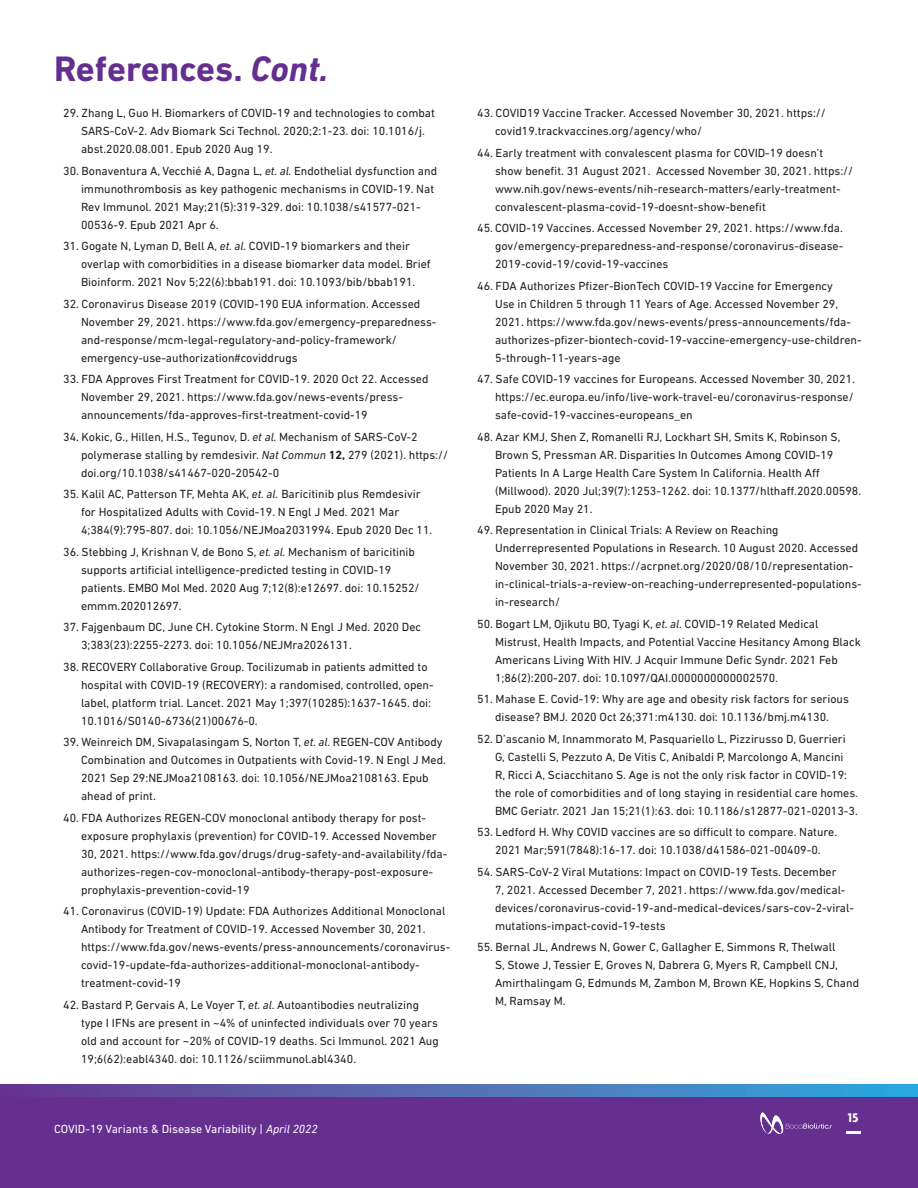
<style>
.page{position:relative;width:918px;height:1188px;background:#fff}
.page>*{position:absolute;margin:0;border:0;box-sizing:border-box;transform-origin:0 0}
.t1{font:700 36px "DIN Next LT Pro";color:#652f90}
.t2{font:700 13.5px "Agenda";color:#fff}
.t3{font:12px/18px "DIN Next LT Pro";color:#231f20}
.t4{font:12px "DIN Next LT Pro";color:#fff}
.s1{font-style:italic}
.s2{font-weight:700}
</style>
<div class="page">
<div style="left:0;top:1097px;width:918px;height:91px;background:#652f90"></div>
<svg style="left:0;top:1084px;width:918px;height:13px;background:#4f6eb5"></svg>
<hr style="left:847px;top:1131px;width:14px;height:3px;background:#fff">
<svg style="left:760px;top:1112px;width:72px;height:22px"></svg>
<p class="t1" style="left:54px;top:48px;width:276px">References. <span class="s1">Cont.</span></p>
<p class="t3" style="left:81px;top:104px;width:355px;text-indent:-18px">29. Zhang L, Guo H. Biomarkers of COVID-19 and technologies to combat<br>SARS-CoV-2. Adv Biomark Sci Technol. 2020;2:1-23. doi: 10.1016/j. abst.2020.08.001. Epub 2020 Aug 19.</p>
<p class="t3" style="left:81px;top:161px;width:358px;text-indent:-18px">30. Bonaventura A, Vecchié A, Dagna L, <span class="s1">et. al.</span> Endothelial dysfunction and immunothrombosis as key pathogenic mechanisms in COVID-19. Nat Rev Immunol. 2021 May;21(5):319-329. doi: 10.1038/s41577-021- 00536-9. Epub 2021 Apr 6.</p>
<p class="t3" style="left:81px;top:237px;width:351px;text-indent:-18px">31. Gogate N, Lyman D, Bell A, <span class="s1">et. al.</span> COVID-19 biomarkers and their overlap with comorbidities in a disease biomarker data model. Brief<br>Bioinform. 2021 Nov 5;22(6):bbab191. doi: 10.1093/bib/bbab191.</p>
<p class="t3" style="left:81px;top:294px;width:357px;text-indent:-18px">32. Coronavirus Disease 2019 (COVID-190 EUA information. Accessed November 29, 2021. https://www.fda.gov/emergency-preparedness&shy;and-response/mcm-legal-regulatory-and-policy-framework/ emergency-use-authorization#coviddrugs</p>
<p class="t3" style="left:81px;top:370px;width:349px;text-indent:-18px">33. FDA Approves First Treatment for COVID-19. 2020 Oct 22. Accessed<br>November 29, 2021. https://www.fda.gov/news-events/press&shy;announcements/fda-approves-first-treatment-covid-19</p>
<p class="t3" style="left:81px;top:427px;width:369px;text-indent:-18px">34. Kokic, G., Hillen, H.S., Tegunov, D. <span class="s1">et al.</span> Mechanism of SARS-CoV-2 polymerase stalling by remdesivir. <span class="s1">Nat Commun</span> <span class="s2">12,</span> 279 (2021). https:// doi.org/10.1038/s41467-020-20542-0</p>
<p class="t3" style="left:81px;top:485px;width:353px;text-indent:-18px">35. Kalil AC, Patterson TF, Mehta AK, <span class="s1">et. al.</span> Baricitinib plus Remdesivir for Hospitalized Adults with Covid-19. N Engl J Med. 2021 Mar<br>4;384(9):795-807. doi: 10.1056/NEJMoa2031994. Epub 2020 Dec 11.</p>
<p class="t3" style="left:81px;top:542px;width:340px;text-indent:-18px">36. Stebbing J, Krishnan V, de Bono S, <span class="s1">et. al.</span> Mechanism of baricitinib supports artificial intelligence-predicted testing in COVID-19 patients. EMBO Mol Med. 2020 Aug 7;12(8):e12697. doi: 10.15252/ emmm.202012697.</p>
<p class="t3" style="left:81px;top:618px;width:342px;text-indent:-18px">37. Fajgenbaum DC, June CH. Cytokine Storm. N Engl J Med. 2020 Dec<br>3;383(23):2255-2273. doi: 10.1056/NEJMra2026131.</p>
<p class="t3" style="left:81px;top:657px;width:354px;text-indent:-18px">38. RECOVERY Collaborative Group. Tocilizumab in patients admitted to hospital with COVID-19 (RECOVERY): a randomised, controlled, open&shy;label, platform trial. Lancet. 2021 May 1;397(10285):1637-1645. doi:<br>10.1016/S0140-6736(21)00676-0.</p>
<p class="t3" style="left:81px;top:733px;width:367px;text-indent:-18px">39. Weinreich DM, Sivapalasingam S, Norton T, <span class="s1">et. al.</span> REGEN-COV Antibody Combination and Outcomes in Outpatients with Covid-19. N Engl J Med.<br>2021 Sep 29:NEJMoa2108163. doi: 10.1056/NEJMoa2108163. Epub ahead of print.</p>
<p class="t3" style="left:81px;top:809px;width:368px;text-indent:-18px">40. FDA Authorizes REGEN-COV monoclonal antibody therapy for post&shy;exposure prophylaxis (prevention) for COVID-19. Accessed November 30, 2021. https://www.fda.gov/drugs/drug-safety-and-availability/fda&shy;authorizes-regen-cov-monoclonal-antibody-therapy-post-exposure&shy;prophylaxis-prevention-covid-19</p>
<p class="t3" style="left:81px;top:902px;width:371px;text-indent:-18px">41. Coronavirus (COVID-19) Update: FDA Authorizes Additional Monoclonal Antibody for Treatment of COVID-19. Accessed November 30, 2021. https://www.fda.gov/news-events/press-announcements/coronavirus&shy;covid-19-update-fda-authorizes-additional-monoclonal-antibody&shy;treatment-covid-19</p>
<p class="t3" style="left:81px;top:996px;width:359px;text-indent:-18px">42. Bastard P, Gervais A, Le Voyer T, <span class="s1">et. al.</span> Autoantibodies neutralizing type I IFNs are present in ~4% of uninfected individuals over 70 years old and account for ~20% of COVID-19 deaths. Sci Immunol. 2021 Aug 19;6(62):eabl4340. doi: 10.1126/sciimmunol.abl4340.</p>
<p class="t4" style="left:54px;top:1122px;width:265px">COVID-19 Variants &amp; Disease Variability | <span class="s1">April 2022</span></p>
<p class="t3" style="left:495px;top:104px;width:332px;text-indent:-18px">43. COVID19 Vaccine Tracker. Accessed November 30, 2021. https:// covid19.trackvaccines.org/agency/who/</p>
<p class="t3" style="left:495px;top:143px;width:360px;text-indent:-18px">44. Early treatment with convalescent plasma for COVID-19 doesn’t show benefit. 31 August 2021. Accessed November 30, 2021. https:// www.nih.gov/news-events/nih-research-matters/early-treatment&shy;convalescent-plasma-covid-19-doesnt-show-benefit</p>
<p class="t3" style="left:495px;top:219px;width:350px;text-align:justify;text-indent:-18px">45. COVID-19 Vaccines. Accessed November 29, 2021. https://www.fda. gov/emergency-preparedness-and-response/coronavirus-disease-2019-covid-19/covid-19-vaccines</p>
<p class="t3" style="left:495px;top:276px;width:368px;text-indent:-18px">46. FDA Authorizes Pfizer-BionTech COVID-19 Vaccine for Emergency<br>Use in Children 5 through 11 Years of Age. Accessed November 29, 2021. https://www.fda.gov/news-events/press-announcements/fda&shy;authorizes-pfizer-biontech-covid-19-vaccine-emergency-use-children-5-through-11-years-age</p>
<p class="t3" style="left:495px;top:370px;width:362px;text-align:justify;text-indent:-18px">47. Safe COVID-19 vaccines for Europeans. Accessed November 30, 2021. https://ec.europa.eu/info/live-work-travel-eu/coronavirus-response/ safe-covid-19-vaccines-europeans_en</p>
<p class="t3" style="left:495px;top:427px;width:368px;text-indent:-18px">48. Azar KMJ, Shen Z, Romanelli RJ, Lockhart SH, Smits K, Robinson S, Brown S, Pressman AR. Disparities In Outcomes Among COVID-19<br>Patients In A Large Health Care System In California. Health Aff (Millwood). 2020 Jul;39(7):1253-1262. doi: 10.1377/hlthaff.2020.00598.<br>Epub 2020 May 21.</p>
<p class="t3" style="left:495px;top:521px;width:368px;text-indent:-18px">49. Representation in Clinical Trials: A Review on Reaching Underrepresented Populations in Research. 10 August 2020. Accessed November 30, 2021. https://acrpnet.org/2020/08/10/representation&shy;in-clinical-trials-a-review-on-reaching-underrepresented-populations&shy;in-research/</p>
<p class="t3" style="left:495px;top:614px;width:367px;text-indent:-18px">50. Bogart LM, Ojikutu BO, Tyagi K, <span class="s1">et. al.</span> COVID-19 Related Medical Mistrust, Health Impacts, and Potential Vaccine Hesitancy Among Black Americans Living With HIV. J Acquir Immune Defic Syndr. 2021 Feb 1;86(2):200-207. doi: 10.1097/QAI.0000000000002570.</p>
<p class="t3" style="left:477px;top:690px;width:373px;text-align:center">51. Mahase E. Covid-19: Why are age and obesity risk factors for serious disease? BMJ. 2020 Oct 26;371:m4130. doi: 10.1136/bmj.m4130.</p>
<p class="t3" style="left:495px;top:729px;width:365px;text-indent:-18px">52. D’ascanio M, Innammorato M, Pasquariello L, Pizzirusso D, Guerrieri G, Castelli S, Pezzuto A, De Vitis C, Anibaldi P, Marcolongo A, Mancini<br>R, Ricci A, Sciacchitano S. Age is not the only risk factor in COVID-19: the role of comorbidities and of long staying in residential care homes.<br>BMC Geriatr. 2021 Jan 15;21(1):63. doi: 10.1186/s12877-021-02013-3.</p>
<p class="t3" style="left:477px;top:823px;width:362px;text-align:center">53. Ledford H. Why COVID vaccines are so difficult to compare. Nature.<br>2021 Mar;591(7848):16-17. doi: 10.1038/d41586-021-00409-0.</p>
<p class="t3" style="left:495px;top:863px;width:360px;text-indent:-18px">54. SARS-CoV-2 Viral Mutations: Impact on COVID-19 Tests. December<br>7, 2021. Accessed December 7, 2021. https://www.fda.gov/medical&shy;devices/coronavirus-covid-19-and-medical-devices/sars-cov-2-viral&shy;mutations-impact-covid-19-tests</p>
<p class="t3" style="left:495px;top:938px;width:366px;text-indent:-18px">55. Bernal JL, Andrews N, Gower C, Gallagher E, Simmons R, Thelwall<br>S, Stowe J, Tessier E, Groves N, Dabrera G, Myers R, Campbell CNJ, Amirthalingam G, Edmunds M, Zambon M, Brown KE, Hopkins S, Chand M, Ramsay M.</p>
<p class="t2" style="left:848px;top:1111px;width:12px">15</p>
</div>
